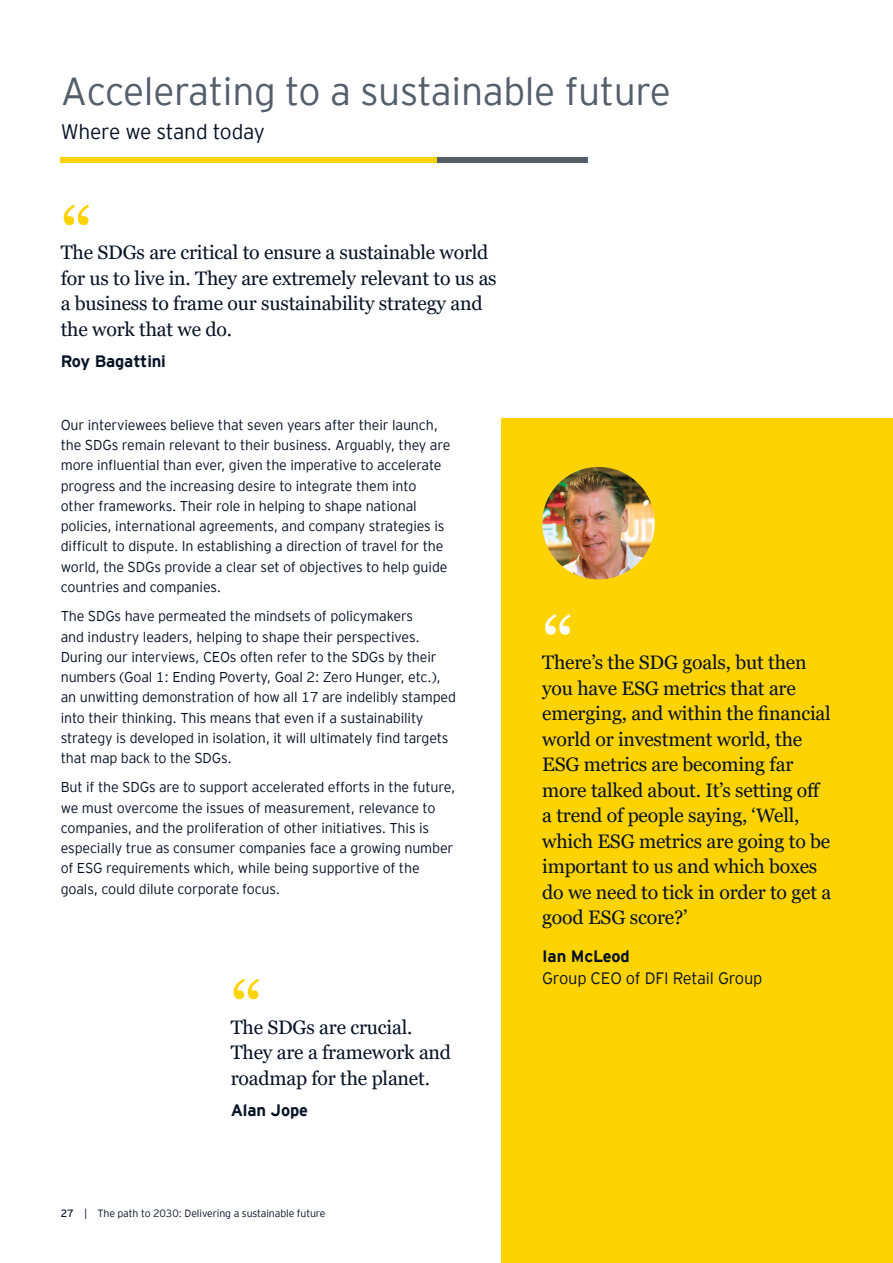
<style>
.page{position:relative;width:893px;height:1263px;background:#fff}
.page>*{position:absolute;margin:0;border:0;box-sizing:border-box;transform-origin:0 0}
.Callout_EY{font:78px "Georgia Pro";color:#fed304}
.Callout_EY-2{font:78px "Georgia Pro";color:#fff}
.Headline_1{font:300 39px "EY Interstate";letter-spacing:-.01em;color:#545f6b}
.Headline_2{font:300 21px "EY Interstate";letter-spacing:-.02em;color:#071224}
.Callout_Gerogea{font:19.5px/25.5px "Georgia Pro";letter-spacing:-.01em;color:#071224}
.Callout_EY-3{font:300 16.5px "EY Interstate";letter-spacing:-.01em;color:#071224}
.Callout_Gerogea-2{font:700 16.5px "EY Interstate";letter-spacing:-.01em;color:#071224}
.Callout_EY-4{font:700 16.5px "EY Interstate";letter-spacing:-.01em;color:#071224}
.Body_copy{font:300 14.25px/20.2px "EY Interstate";letter-spacing:-.01em;color:#071224}
.t1{font:300 10.5px "EY Interstate";letter-spacing:-.01em;color:#071224}
.s1{font-weight:400}
</style>
<div class="page">
<div style="left:501px;top:418px;width:392px;height:845px;background:#fed304"></div>
<div style="left:61px;top:158px;width:376px;height:5px;background:#fed304"></div>
<div style="left:437px;top:158px;width:151px;height:5px;background:#545f6b"></div>
<img style="left:542px;top:467px;width:113px;height:112px;border-radius:56px">
<p class="Headline_1" style="left:61px;top:64px;width:612px">Accelerating to a sustainable future</p>
<p class="Headline_2" style="left:61px;top:117px;width:206px">Where we stand today</p>
<p class="Callout_EY" style="left:61px;top:191px;width:33px">“</p>
<p class="Callout_Gerogea" style="left:61px;top:241px;width:437px">The SDGs are critical to ensure a sustainable world for us to live in. They are extremely relevant to us as a business to frame our sustainability strategy and the work that we do.</p>
<p class="Callout_Gerogea-2" style="left:61px;top:349px;width:107px">Roy Bagattini</p>
<p class="Body_copy" style="left:61px;top:414px;width:391px">Our interviewees believe that seven years after their launch, the SDGs remain relevant to their business. Arguably, they are more influential than ever, given the imperative to accelerate progress and the increasing desire to integrate them into other frameworks. Their role in helping to shape national policies, international agreements, and company strategies is difficult to dispute. In establishing a direction of travel for the world, the SDGs provide a clear set of objectives to help guide countries and companies.</p>
<p class="Body_copy" style="left:61px;top:605px;width:397px">The SDGs have permeated the mindsets of policymakers<br>and industry leaders, helping to shape their perspectives.<br>During our interviews, CEOs often refer to the SDGs by their numbers (Goal 1: Ending Poverty, Goal 2: Zero Hunger, etc.), an unwitting demonstration of how all 17 are indelibly stamped into their thinking. This means that even if a sustainability strategy is developed in isolation, it will ultimately find targets that map back to the SDGs.</p>
<p class="Body_copy" style="left:61px;top:776px;width:396px">But if the SDGs are to support accelerated efforts in the future, we must overcome the issues of measurement, relevance to companies, and the proliferation of other initiatives. This is especially true as consumer companies face a growing number of ESG requirements which, while being supportive of the goals, could dilute corporate focus.</p>
<p class="Callout_EY" style="left:231px;top:965px;width:33px">“</p>
<p class="Callout_Gerogea" style="left:231px;top:1015px;width:222px">The SDGs are crucial.<br>They are a framework and roadmap for the planet.</p>
<p class="Callout_Gerogea-2" style="left:231px;top:1098px;width:79px">Alan Jope</p>
<p class="t1" style="left:61px;top:1206px;width:266px"><span class="s1">27</span> | The path to 2030: Delivering a sustainable future</p>
<p class="Callout_EY-2" style="left:542px;top:601px;width:33px">“</p>
<p class="Callout_Gerogea" style="left:542px;top:650px;width:290px">There’s the SDG goals, but then you have ESG metrics that are emerging, and within the financial world or investment world, the<br>ESG metrics are becoming far more talked about. It’s setting off a trend of people saying, ‘Well, which ESG metrics are going to be important to us and which boxes do we need to tick in order to get a good ESG score?’</p>
<p class="Callout_EY-4" style="left:542px;top:944px;width:89px">Ian McLeod</p>
<p class="Callout_EY-3" style="left:542px;top:967px;width:222px">Group CEO of DFI Retail Group</p>
</div>
